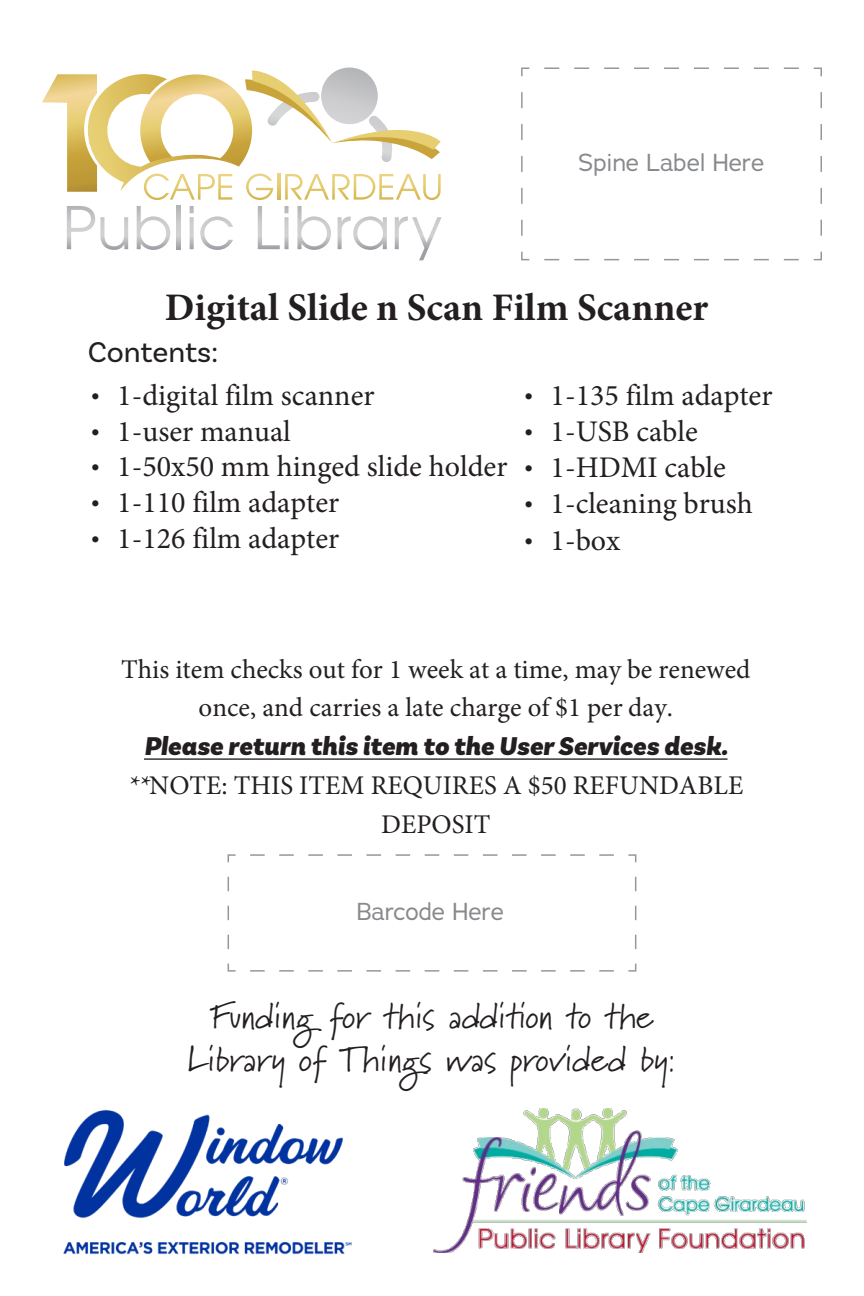
<style>
.page{position:relative;width:864px;height:1296px;background:#fff}
.page>*{position:absolute;margin:0;border:0;box-sizing:border-box;transform-origin:0 0}
.t1{font:700 39px "Minion Pro";color:#231f20}
.t2{font:36px "Marydale";color:#231f20}
.t3{font:30px "Minion Pro";color:#231f20}
.t4{font:30px "Basic Sans";color:#231f20}
.t5{font:27px/38.7px "Minion Pro";color:#231f20;text-align:center}
.t6{font:24px "Adrianna";color:#87898c}
.s1{font-family:"Basic Sans"}
.s2{font-family:"Basic Sans";font-weight:900;font-style:italic}
.s3{font-style:italic}
</style>
<div class="page">
<img style="left:63px;top:1109px;width:289px;height:146px">
<img style="left:434px;top:1108px;width:373px;height:145px">
<svg style="left:67px;top:206px;width:61px;height:44px"></svg>
<svg style="left:137px;top:206px;width:33px;height:44px"></svg>
<svg style="left:176px;top:206px;width:4px;height:43px"></svg>
<svg style="left:190px;top:206px;width:4px;height:43px"></svg>
<svg style="left:200px;top:216px;width:33px;height:34px"></svg>
<svg style="left:258px;top:206px;width:31px;height:43px"></svg>
<svg style="left:297px;top:206px;width:34px;height:44px"></svg>
<svg style="left:338px;top:216px;width:49px;height:34px"></svg>
<svg style="left:395px;top:216px;width:47px;height:44px"></svg>
<svg style="left:42px;top:70px;width:399px;height:130px"></svg>
<svg style="left:521px;top:67px;width:301px;height:194px"></svg>
<svg style="left:227px;top:854px;width:410px;height:118px"></svg>
<hr style="left:144px;top:758px;width:584px;height:2px;background:#231f20">
<p class="t6" style="left:579px;top:147px;width:187px">Spine Label Here</p>
<p class="t1" style="left:165px;top:280px;width:545px">Digital Slide n Scan Film Scanner</p>
<p class="t4" style="left:88px;top:334px;width:132px">Contents:</p>
<p class="t3" style="left:90px;top:375px;width:286px"><span class="s1">•</span> 1-digital film scanner</p>
<p class="t3" style="left:90px;top:411px;width:202px"><span class="s1">•</span> 1-user manual</p>
<p class="t3" style="left:90px;top:447px;width:419px"><span class="s1">•</span> 1-50x50 mm hinged slide holder</p>
<p class="t3" style="left:90px;top:483px;width:250px"><span class="s1">•</span> 1-110 film adapter</p>
<p class="t3" style="left:90px;top:519px;width:250px"><span class="s1">•</span> 1-126 film adapter</p>
<p class="t3" style="left:524px;top:375px;width:250px"><span class="s1">•</span> 1-135 film adapter</p>
<p class="t3" style="left:524px;top:411px;width:176px"><span class="s1">•</span> 1-USB cable</p>
<p class="t3" style="left:524px;top:447px;width:204px"><span class="s1">•</span> 1-HDMI cable</p>
<p class="t3" style="left:524px;top:483px;width:231px"><span class="s1">•</span> 1-cleaning brush</p>
<p class="t3" style="left:524px;top:520px;width:98px"><span class="s1">•</span> 1-box</p>
<p class="t5" style="left:121px;top:650px;width:631px">This item checks out for 1 week at a time, may be renewed once, and carries a late charge of $1 per day.<br><span class="s2">Please return this item to the User Services desk. </span><span class="s3">**</span>NOTE: THIS ITEM REQUIRES A $50 REFUNDABLE DEPOSIT</p>
<p class="t6" style="left:357px;top:896px;width:149px">Barcode Here</p>
<p class="t2" style="left:210px;top:994px;width:445px">Funding for this addition to the</p>
<p class="t2" style="left:188px;top:1037px;width:490px">Library of Things was provided by:</p>
</div>
